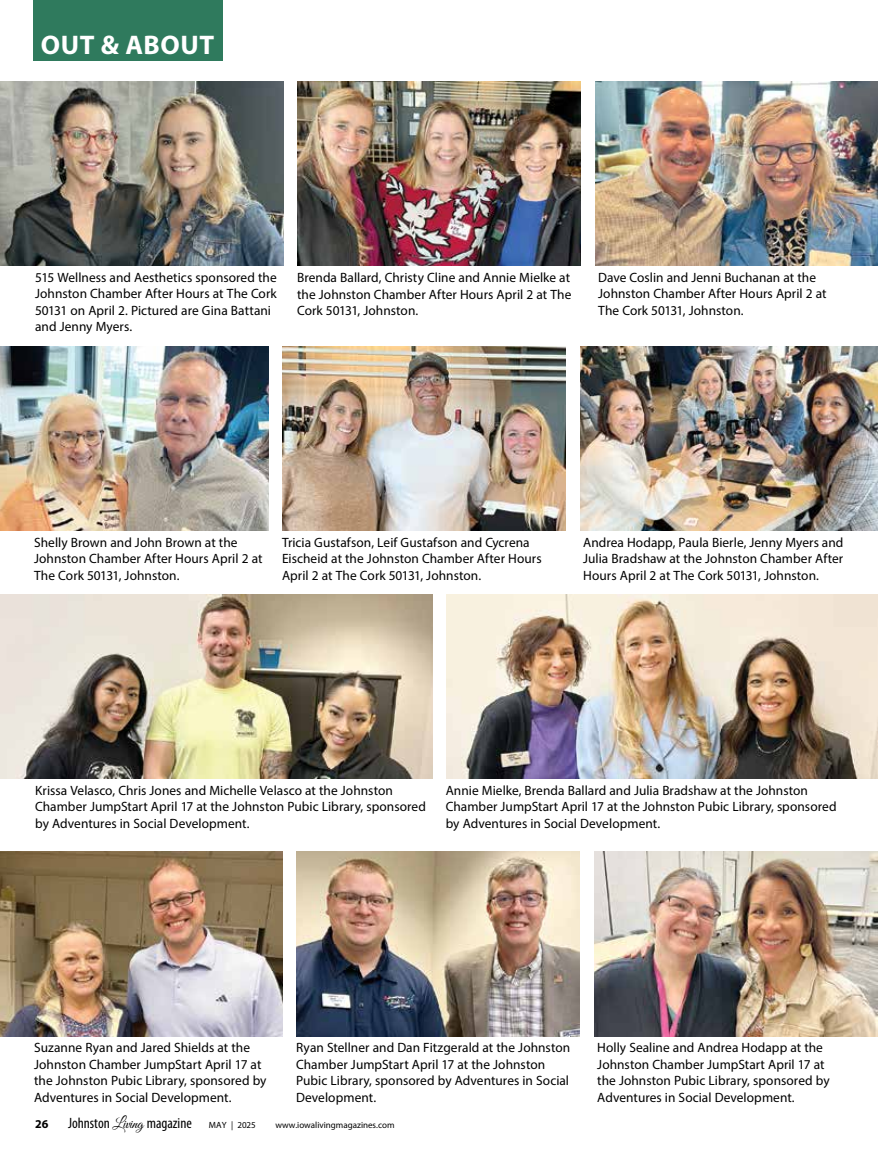
<style>
.page{position:relative;width:878px;height:1161px;background:#fff}
.page>*{position:absolute;margin:0;border:0;box-sizing:border-box;transform-origin:0 0}
.t1{font:700 27px "Myriad Pro";letter-spacing:.02em;color:#fff}
.t2{font:condensed 15px "Myriad Pro";color:#000}
.t3{font:13.5px/16.5px "Myriad Pro";color:#000}
.t4{font:700 12px "Myriad Pro";color:#000}
.t5{font:9px "Myriad Pro";color:#000}
.s1{font-family:"Great Vibes";font-stretch:normal}
</style>
<div class="page">
<div style="left:34px;top:0;width:189px;height:60px;background:#2f7a5d"></div>
<img style="left:296px;top:852px;width:283px;height:184px">
<img style="left:282px;top:346px;width:283px;height:185px">
<img style="left:446px;top:595px;width:432px;height:184px">
<img style="left:297px;top:82px;width:283px;height:184px">
<img style="left:594px;top:852px;width:284px;height:184px">
<img style="left:580px;top:346px;width:298px;height:185px">
<img style="left:595px;top:82px;width:283px;height:184px">
<img style="left:0;top:852px;width:282px;height:184px">
<img style="left:0;top:346px;width:268px;height:185px">
<img style="left:0;top:595px;width:432px;height:184px">
<img style="left:0;top:82px;width:283px;height:184px">
<h1 class="t1" style="left:41px;top:27px;width:175px">OUT &amp; ABOUT</h1>
<p class="t3" style="left:35px;top:269px;width:243px">515 Wellness and Aesthetics sponsored the Johnston Chamber After Hours at The Cork 50131 on April 2. Pictured are Gina Battani and Jenny Myers.</p>
<p class="t3" style="left:297px;top:269px;width:276px;text-align:justify">Brenda Ballard, Christy Cline and Annie Mielke at the Johnston Chamber After Hours April 2 at The Cork 50131, Johnston.</p>
<p class="t3" style="left:598px;top:269px;width:230px">Dave Coslin and Jenni Buchanan at the<br>Johnston Chamber After Hours April 2 at<br>The Cork 50131, Johnston.</p>
<p class="t3" style="left:34px;top:534px;width:230px">Shelly Brown and John Brown at the<br>Johnston Chamber After Hours April 2 at<br>The Cork 50131, Johnston.</p>
<p class="t3" style="left:282px;top:534px;width:261px">Tricia Gustafson, Leif Gustafson and Cycrena<br>Eischeid at the Johnston Chamber After Hours<br>April 2 at The Cork 50131, Johnston.</p>
<p class="t3" style="left:583px;top:534px;width:262px;text-align:justify">Andrea Hodapp, Paula Bierle, Jenny Myers and Julia Bradshaw at the Johnston Chamber After Hours April 2 at The Cork 50131, Johnston.</p>
<p class="t3" style="left:35px;top:782px;width:392px">Krissa Velasco, Chris Jones and Michelle Velasco at the Johnston<br>Chamber JumpStart April 17 at the Johnston Pubic Library, sponsored by Adventures in Social Development.</p>
<p class="t3" style="left:445px;top:782px;width:392px">Annie Mielke, Brenda Ballard and Julia Bradshaw at the Johnston<br>Chamber JumpStart April 17 at the Johnston Pubic Library, sponsored by Adventures in Social Development.</p>
<p class="t3" style="left:34px;top:1039px;width:234px">Suzanne Ryan and Jared Shields at the Johnston Chamber JumpStart April 17 at the Johnston Pubic Library, sponsored by Adventures in Social Development.</p>
<p class="t3" style="left:296px;top:1039px;width:276px">Ryan Stellner and Dan Fitzgerald at the Johnston Chamber JumpStart April 17 at the Johnston Pubic Library, sponsored by Adventures in Social Development.</p>
<p class="t4" style="left:35px;top:1116px;width:15px">26</p>
<p class="t2" style="left:68px;top:1114px;width:125px">Johnston <span class="s1">Living</span> magazine</p>
<p class="t5" style="left:209px;top:1119px;width:49px">MAY | 2025</p>
<p class="t5" style="left:275px;top:1119px;width:121px">www.iowalivingmagazines.com</p>
<p class="t3" style="left:597px;top:1039px;width:234px">Holly Sealine and Andrea Hodapp at the Johnston Chamber JumpStart April 17 at the Johnston Pubic Library, sponsored by Adventures in Social Development.</p>
</div>
